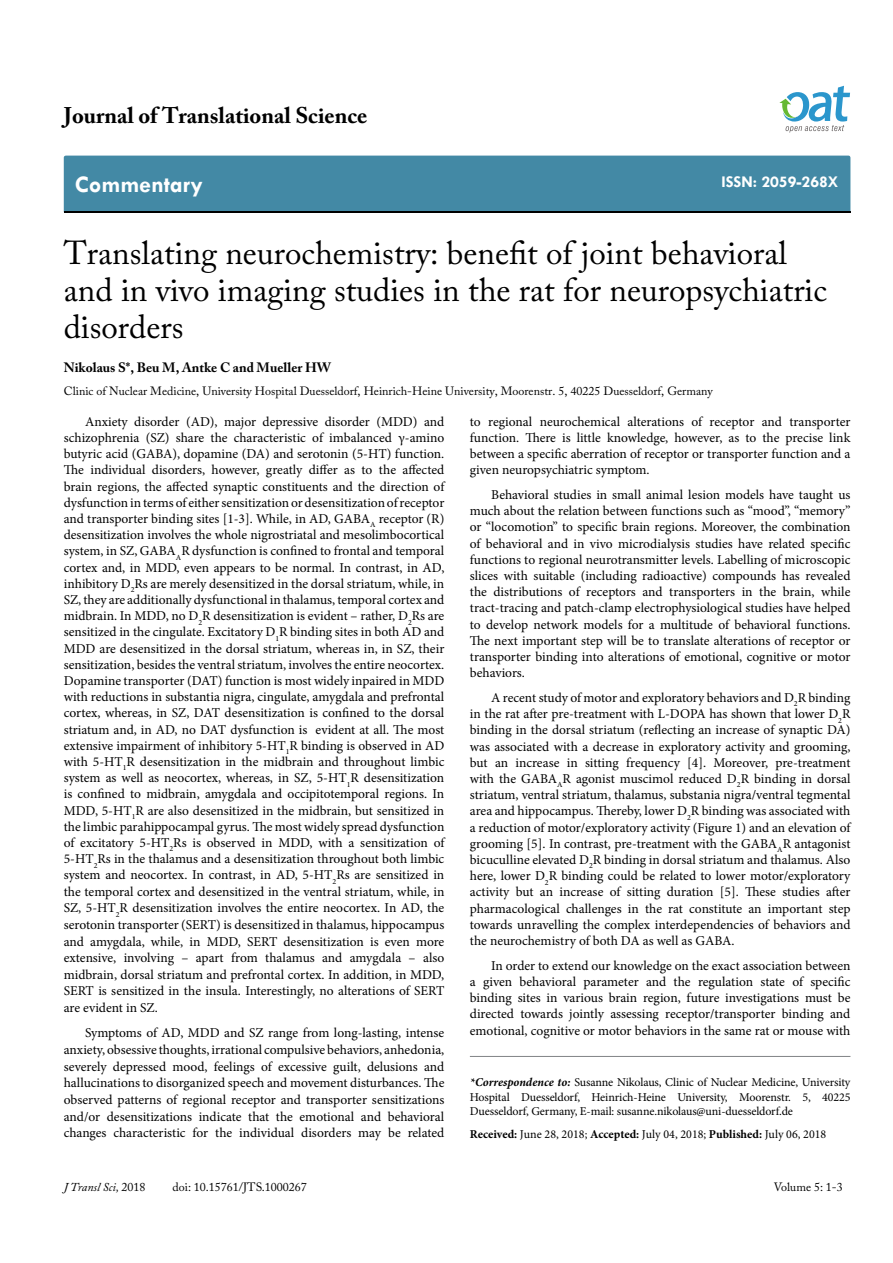
<style>
.page{position:relative;width:893px;height:1263px;background:#fff}
.page>*{position:absolute;margin:0;border:0;box-sizing:border-box;transform-origin:0 0}
.t1{font:33px/37.5px "Adobe Caslon Pro";color:#000}
.t2{font:700 24px "Tw Cen";color:#fff}
.t3{font:700 22.5px "Adobe Caslon Pro";color:#000}
.t4{font:700 16.5px "Tw Cen";color:#fff}
.t5{font:13.5px/16.4px "Minion Pro";letter-spacing:-.005em;color:#000;text-align:justify}
.t6{font:700 13.5px "Adobe Caslon Pro";color:#000}
.t7{font:12px/14.4px "Minion Pro";letter-spacing:-.01em;color:#000;text-align:justify}
.t8{font:12px "Adobe Caslon Pro";color:#000}
.t9{font:italic 12px "Adobe Caslon Pro";color:#000}
.s1{font-weight:700;font-style:italic}
.s2{font-weight:700}
.s3{font-style:normal}
</style>
<div class="page">
<div style="left:64px;top:156px;width:786px;height:56px;background:#4389a5"></div>
<svg style="left:779px;top:86px;width:71px;height:47px"></svg>
<hr style="left:470px;top:1056px;width:380px;height:1px;background:#808285">
<h3 class="t3" style="left:64px;top:102px;width:305px">Journal of Translational Science</h3>
<h2 class="t2" style="left:75px;top:170px;width:130px">Commentary</h2>
<p class="t4" style="left:721px;top:172px;width:119px">ISSN: 2059-268X</p>
<h1 class="t1" style="left:64px;top:233px;width:765px">Translating neurochemistry: benefit of joint behavioral and in vivo imaging studies in the rat for neuropsychiatric disorders</h1>
<p class="t6" style="left:64px;top:359px;width:269px">Nikolaus S*, Beu M, Antke C and Mueller HW</p>
<p class="t8" style="left:64px;top:383px;width:650px">Clinic of Nuclear Medicine, University Hospital Duesseldorf, Heinrich-Heine University, Moorenstr. 5, 40225 Duesseldorf, Germany</p>
<p class="t5" style="left:64px;top:413px;width:382px;text-indent:21px">Anxiety disorder (AD), major depressive disorder (MDD) and schizophrenia (SZ) share the characteristic of imbalanced γ-amino butyric acid (GABA), dopamine (DA) and serotonin (5-HT) function.<br>The individual disorders, however, greatly differ as to the affected brain regions, the affected synaptic constituents and the direction of dysfunction in terms of either sensitization or desensitization of receptor and transporter binding sites [1-3]. While, in AD, GABA<sub>A</sub> receptor (R) desensitization involves the whole nigrostriatal and mesolimbocortical system, in SZ, GABA<sub>A</sub>R dysfunction is confined to frontal and temporal cortex and, in MDD, even appears to be normal. In contrast, in AD, inhibitory D<sub>2</sub>Rs are merely desensitized in the dorsal striatum, while, in SZ, they are additionally dysfunctional in thalamus, temporal cortex and midbrain. In MDD, no D<sub>2</sub>R desensitization is evident – rather, D<sub>2</sub>Rs are sensitized in the cingulate. Excitatory D<sub>1</sub>R binding sites in both AD and MDD are desensitized in the dorsal striatum, whereas in, in SZ, their sensitization, besides the ventral striatum, involves the entire neocortex.<br>Dopamine transporter (DAT) function is most widely inpaired in MDD with reductions in substantia nigra, cingulate, amygdala and prefrontal cortex, whereas, in SZ, DAT desensitization is confined to the dorsal striatum and, in AD, no DAT dysfunction is evident at all. The most extensive impairment of inhibitory 5-HT<sub>1</sub>R binding is observed in AD with 5-HT<sub>1</sub>R desensitization in the midbrain and throughout limbic system as well as neocortex, whereas, in SZ, 5-HT<sub>1</sub>R desensitization is confined to midbrain, amygdala and occipitotemporal regions. In MDD, 5-HT<sub>1</sub>R are also desensitized in the midbrain, but sensitized in the limbic parahippocampal gyrus. The most widely spread dysfunction of excitatory 5-HT<sub>2</sub>Rs is observed in MDD, with a sensitization of 5-HT<sub>2</sub>Rs in the thalamus and a desensitization throughout both limbic system and neocortex. In contrast, in AD, 5-HT<sub>2</sub>Rs are sensitized in the temporal cortex and desensitized in the ventral striatum, while, in SZ, 5-HT<sub>2</sub>R desensitization involves the entire neocortex. In AD, the serotonin transporter (SERT) is desensitized in thalamus, hippocampus and amygdala, while, in MDD, SERT desensitization is even more extensive, involving – apart from thalamus and amygdala – also midbrain, dorsal striatum and prefrontal cortex. In addition, in MDD, SERT is sensitized in the insula. Interestingly, no alterations of SERT are evident in SZ.</p>
<p class="t5" style="left:64px;top:1025px;width:382px;text-indent:21px">Symptoms of AD, MDD and SZ range from long-lasting, intense anxiety, obsessive thoughts, irrational compulsive behaviors, anhedonia, severely depressed mood, feelings of excessive guilt, delusions and hallucinations to disorganized speech and movement disturbances. The observed patterns of regional receptor and transporter sensitizations and/or desensitizations indicate that the emotional and behavioral changes characteristic for the individual disorders may be related</p>
<p class="t5" style="left:470px;top:413px;width:382px">to regional neurochemical alterations of receptor and transporter function. There is little knowledge, however, as to the precise link between a specific aberration of receptor or transporter function and a given neuropsychiatric symptom.</p>
<p class="t5" style="left:470px;top:487px;width:382px;text-indent:21px">Behavioral studies in small animal lesion models have taught us much about the relation between functions such as “mood”, “memory” or “locomotion” to specific brain regions. Moreover, the combination of behavioral and in vivo microdialysis studies have related specific functions to regional neurotransmitter levels. Labelling of microscopic slices with suitable (including radioactive) compounds has revealed the distributions of receptors and transporters in the brain, while tract-tracing and patch-clamp electrophysiological studies have helped to develop network models for a multitude of behavioral functions.<br>The next important step will be to translate alterations of receptor or transporter binding into alterations of emotional, cognitive or motor behaviors.</p>
<p class="t5" style="left:470px;top:690px;width:382px;text-indent:21px">A recent study of motor and exploratory behaviors and D<sub>2</sub>R binding in the rat after pre-treatment with L-DOPA has shown that lower D<sub>2</sub>R binding in the dorsal striatum (reflecting an increase of synaptic DA) was associated with a decrease in exploratory activity and grooming, but an increase in sitting frequency [4]. Moreover, pre-treatment with the GABA<sub>A</sub>R agonist muscimol reduced D<sub>2</sub>R binding in dorsal striatum, ventral striatum, thalamus, substania nigra/ventral tegmental area and hippocampus. Thereby, lower D<sub>2</sub>R binding was associated with a reduction of motor/exploratory activity (Figure 1) and an elevation of grooming [5]. In contrast, pre-treatment with the GABA<sub>A</sub>R antagonist bicuculline elevated D<sub>2</sub>R binding in dorsal striatum and thalamus. Also here, lower D<sub>2</sub>R binding could be related to lower motor/exploratory activity but an increase of sitting duration [5]. These studies after pharmacological challenges in the rat constitute an important step towards unravelling the complex interdependencies of behaviors and the neurochemistry of both DA as well as GABA.</p>
<p class="t5" style="left:470px;top:957px;width:382px;text-indent:21px">In order to extend our knowledge on the exact association between a given behavioral parameter and the regulation state of specific binding sites in various brain region, future investigations must be directed towards jointly assessing receptor/transporter binding and emotional, cognitive or motor behaviors in the same rat or mouse with</p>
<p class="t7" style="left:470px;top:1075px;width:382px"><span class="s1">*Correspondence to:</span> Susanne Nikolaus, Clinic of Nuclear Medicine, University Hospital Duesseldorf, Heinrich-Heine University, Moorenstr. 5, 40225<br>Duesseldorf, Germany, E-mail: susanne.nikolaus@uni-duesseldorf.de</p>
<p class="t7" style="left:470px;top:1127px;width:358px"><span class="s2">Received:</span> June 28, 2018; <span class="s2">Accepted:</span> July 04, 2018; <span class="s2">Published:</span> July 06, 2018</p>
<p class="t9" style="left:64px;top:1180px;width:83px">J Transl Sci, <span class="s3">2018</span></p>
<p class="t8" style="left:173px;top:1180px;width:136px">doi: 10.15761/JTS.1000267</p>
<p class="t8" style="left:774px;top:1180px;width:71px">Volume 5: 1-3</p>
</div>
